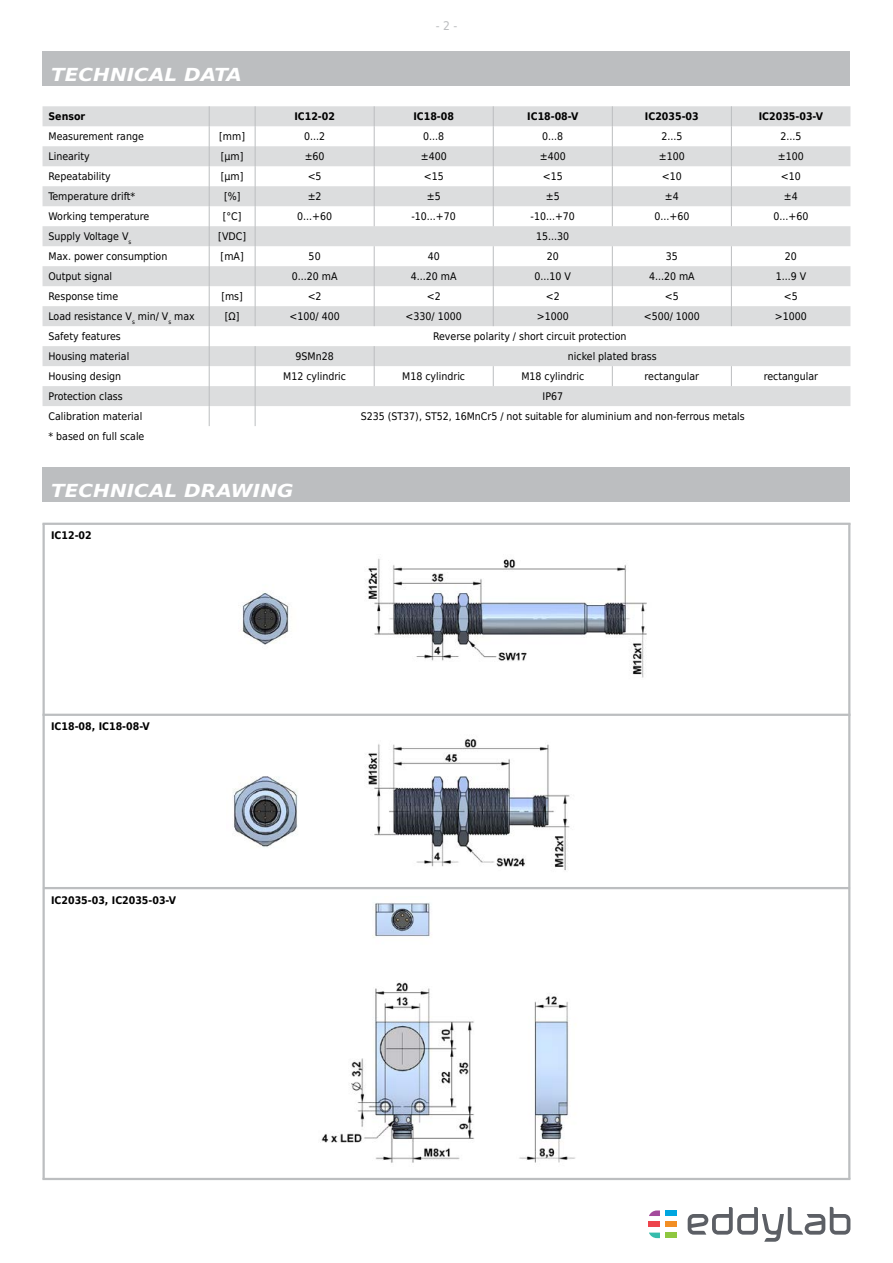
<style>
.page{position:relative;width:893px;height:1263px;background:#fff}
.page>*{position:absolute;margin:0;border:0;box-sizing:border-box;transform-origin:0 0}
.t1{font:italic 700 18px "DejaVu Sans Condensed";color:#fff;scale:1.24 1}
.t2{font:12px "DejaVu Sans Condensed";color:#bcbec0}
.t3{font:10.5px "DejaVu Sans Condensed";color:#000}
.t4{font:700 10.5px "DejaVu Sans Condensed";color:#000}
</style>
<div class="page">
<div style="left:665px;top:1221px;width:12px;height:6px;background:#f28e24"></div>
<div style="left:649px;top:1221px;width:11px;height:6px;background:#ed444c"></div>
<div style="left:665px;top:1210px;width:12px;height:6px;background:#00a6e0"></div>
<svg style="left:649px;top:1210px;width:11px;height:6px"></svg>
<div style="left:665px;top:1232px;width:12px;height:6px;background:#8ec740"></div>
<svg style="left:649px;top:1232px;width:11px;height:6px"></svg>
<svg style="left:688px;top:1207px;width:162px;height:35px"></svg>
<div style="left:43px;top:467px;width:807px;height:34px;background:#bcbec0"></div>
<hr style="left:43px;top:714px;width:807px;height:2px;background:#bcbec0">
<hr style="left:43px;top:1178px;width:807px;height:2px;background:#bcbec0">
<hr style="left:43px;top:523px;width:2px;height:656px;background:#bcbec0">
<hr style="left:848px;top:523px;width:2px;height:656px;background:#bcbec0">
<svg style="left:43px;top:106px;width:807px;height:300px;fill:#dcddde"></svg>
<svg style="left:374px;top:106px;width:1px;height:120px"></svg>
<svg style="left:493px;top:106px;width:1px;height:120px"></svg>
<svg style="left:612px;top:106px;width:1px;height:120px"></svg>
<svg style="left:731px;top:106px;width:1px;height:120px"></svg>
<svg style="left:255px;top:106px;width:1px;height:220px"></svg>
<svg style="left:374px;top:246px;width:1px;height:80px"></svg>
<svg style="left:493px;top:246px;width:1px;height:80px"></svg>
<svg style="left:612px;top:246px;width:1px;height:80px"></svg>
<svg style="left:731px;top:246px;width:1px;height:80px"></svg>
<svg style="left:374px;top:346px;width:1px;height:40px"></svg>
<svg style="left:493px;top:366px;width:1px;height:20px"></svg>
<svg style="left:612px;top:366px;width:1px;height:20px"></svg>
<svg style="left:731px;top:366px;width:1px;height:20px"></svg>
<svg style="left:209px;top:106px;width:1px;height:320px"></svg>
<svg style="left:255px;top:346px;width:1px;height:80px"></svg>
<hr style="left:43px;top:887px;width:807px;height:2px;background:#bcbec0">
<hr style="left:43px;top:523px;width:807px;height:2px;background:#bcbec0">
<img style="left:238px;top:558px;width:409px;height:120px">
<img style="left:233px;top:738px;width:337px;height:133px">
<img style="left:320px;top:902px;width:255px;height:261px">
<div style="left:43px;top:51px;width:807px;height:34px;background:#bcbec0"></div>
<p class="t1" style="left:51px;top:61px;width:155px">TECHNICAL DATA</p>
<p class="t2" style="left:436px;top:16px;width:23px">- 2 -</p>
<p class="t4" style="left:49px;top:108px;width:38px">Sensor</p>
<p class="t4" style="left:294px;top:108px;width:42px">IC12-02</p>
<p class="t4" style="left:413px;top:108px;width:42px">IC18-08</p>
<p class="t4" style="left:527px;top:108px;width:53px">IC18-08-V</p>
<p class="t4" style="left:645px;top:108px;width:55px">IC2035-03</p>
<p class="t4" style="left:759px;top:108px;width:66px">IC2035-03-V</p>
<p class="t3" style="left:49px;top:127px;width:97px">Measurement range</p>
<p class="t3" style="left:219px;top:127px;width:27px">[mm]</p>
<p class="t3" style="left:304px;top:127px;width:23px">0...2</p>
<p class="t3" style="left:423px;top:127px;width:23px">0...8</p>
<p class="t3" style="left:542px;top:127px;width:23px">0...8</p>
<p class="t3" style="left:661px;top:127px;width:23px">2...5</p>
<p class="t3" style="left:780px;top:127px;width:23px">2...5</p>
<p class="t3" style="left:49px;top:147px;width:43px">Linearity</p>
<p class="t3" style="left:221px;top:147px;width:24px">[µm]</p>
<p class="t3" style="left:305px;top:147px;width:21px">±60</p>
<p class="t3" style="left:421px;top:147px;width:27px">±400</p>
<p class="t3" style="left:540px;top:147px;width:27px">±400</p>
<p class="t3" style="left:659px;top:147px;width:27px">±100</p>
<p class="t3" style="left:778px;top:147px;width:27px">±100</p>
<p class="t3" style="left:49px;top:167px;width:64px">Repeatability</p>
<p class="t3" style="left:221px;top:167px;width:24px">[µm]</p>
<p class="t3" style="left:308px;top:167px;width:15px">&lt;5</p>
<p class="t3" style="left:424px;top:167px;width:21px">&lt;15</p>
<p class="t3" style="left:543px;top:167px;width:21px">&lt;15</p>
<p class="t3" style="left:662px;top:167px;width:21px">&lt;10</p>
<p class="t3" style="left:781px;top:167px;width:21px">&lt;10</p>
<p class="t3" style="left:49px;top:187px;width:88px">Temperature drift*</p>
<p class="t3" style="left:224px;top:187px;width:18px">[%]</p>
<p class="t3" style="left:308px;top:187px;width:15px">±2</p>
<p class="t3" style="left:427px;top:187px;width:15px">±5</p>
<p class="t3" style="left:546px;top:187px;width:15px">±5</p>
<p class="t3" style="left:665px;top:187px;width:15px">±4</p>
<p class="t3" style="left:784px;top:187px;width:15px">±4</p>
<p class="t3" style="left:49px;top:207px;width:102px">Working temperature</p>
<p class="t3" style="left:223px;top:207px;width:20px">[°C]</p>
<p class="t3" style="left:297px;top:207px;width:36px">0...+60</p>
<p class="t3" style="left:412px;top:207px;width:46px">-10...+70</p>
<p class="t3" style="left:531px;top:207px;width:46px">-10...+70</p>
<p class="t3" style="left:654px;top:207px;width:36px">0...+60</p>
<p class="t3" style="left:773px;top:207px;width:36px">0...+60</p>
<p class="t3" style="left:49px;top:227px;width:84px">Supply Voltage V<sub>s</sub></p>
<p class="t3" style="left:218px;top:227px;width:29px">[VDC]</p>
<p class="t3" style="left:536px;top:227px;width:35px">15...30</p>
<p class="t3" style="left:49px;top:247px;width:120px">Max. power consumption</p>
<p class="t3" style="left:221px;top:247px;width:25px">[mA]</p>
<p class="t3" style="left:309px;top:247px;width:14px">50</p>
<p class="t3" style="left:428px;top:247px;width:14px">40</p>
<p class="t3" style="left:547px;top:247px;width:14px">20</p>
<p class="t3" style="left:666px;top:247px;width:14px">35</p>
<p class="t3" style="left:785px;top:247px;width:14px">20</p>
<p class="t3" style="left:49px;top:267px;width:65px">Output signal</p>
<p class="t3" style="left:292px;top:267px;width:47px">0...20 mA</p>
<p class="t3" style="left:411px;top:267px;width:47px">4...20 mA</p>
<p class="t3" style="left:535px;top:267px;width:38px">0...10 V</p>
<p class="t3" style="left:649px;top:267px;width:47px">4...20 mA</p>
<p class="t3" style="left:776px;top:267px;width:32px">1...9 V</p>
<p class="t3" style="left:49px;top:287px;width:71px">Response time</p>
<p class="t3" style="left:221px;top:287px;width:23px">[ms]</p>
<p class="t3" style="left:308px;top:287px;width:15px">&lt;2</p>
<p class="t3" style="left:427px;top:287px;width:15px">&lt;2</p>
<p class="t3" style="left:546px;top:287px;width:15px">&lt;2</p>
<p class="t3" style="left:665px;top:287px;width:15px">&lt;5</p>
<p class="t3" style="left:784px;top:287px;width:15px">&lt;5</p>
<p class="t3" style="left:49px;top:307px;width:148px">Load resistance V<sub>s</sub> min/ V<sub>s</sub> max</p>
<p class="t3" style="left:225px;top:307px;width:16px">[Ω]</p>
<p class="t3" style="left:290px;top:307px;width:52px">&lt;100/ 400</p>
<p class="t3" style="left:406px;top:307px;width:58px">&lt;330/ 1000</p>
<p class="t3" style="left:537px;top:307px;width:33px">&gt;1000</p>
<p class="t3" style="left:644px;top:307px;width:58px">&lt;500/ 1000</p>
<p class="t3" style="left:775px;top:307px;width:33px">&gt;1000</p>
<p class="t3" style="left:49px;top:327px;width:74px">Safety features</p>
<p class="t3" style="left:433px;top:327px;width:195px">Reverse polarity / short circuit protection</p>
<p class="t3" style="left:49px;top:347px;width:82px">Housing material</p>
<p class="t3" style="left:296px;top:347px;width:40px">9SMn28</p>
<p class="t3" style="left:568px;top:347px;width:90px">nickel plated brass</p>
<p class="t3" style="left:49px;top:367px;width:74px">Housing design</p>
<p class="t3" style="left:283px;top:367px;width:64px">M12 cylindric</p>
<p class="t3" style="left:402px;top:367px;width:64px">M18 cylindric</p>
<p class="t3" style="left:521px;top:367px;width:64px">M18 cylindric</p>
<p class="t3" style="left:645px;top:367px;width:56px">rectangular</p>
<p class="t3" style="left:764px;top:367px;width:56px">rectangular</p>
<p class="t3" style="left:49px;top:387px;width:76px">Protection class</p>
<p class="t3" style="left:543px;top:387px;width:22px">IP67</p>
<p class="t3" style="left:49px;top:407px;width:95px">Calibration material</p>
<p class="t3" style="left:361px;top:407px;width:385px">S235 (ST37), ST52, 16MnCr5 / not suitable for aluminium and non-ferrous metals</p>
<p class="t3" style="left:49px;top:427px;width:97px">* based on full scale</p>
<p class="t1" style="left:51px;top:477px;width:197px">TECHNICAL DRAWING</p>
<p class="t4" style="left:51px;top:527px;width:42px">IC12-02</p>
<p class="t4" style="left:51px;top:718px;width:100px">IC18-08, IC18-08-V</p>
<p class="t4" style="left:51px;top:891px;width:126px">IC2035-03, IC2035-03-V</p>
</div>
